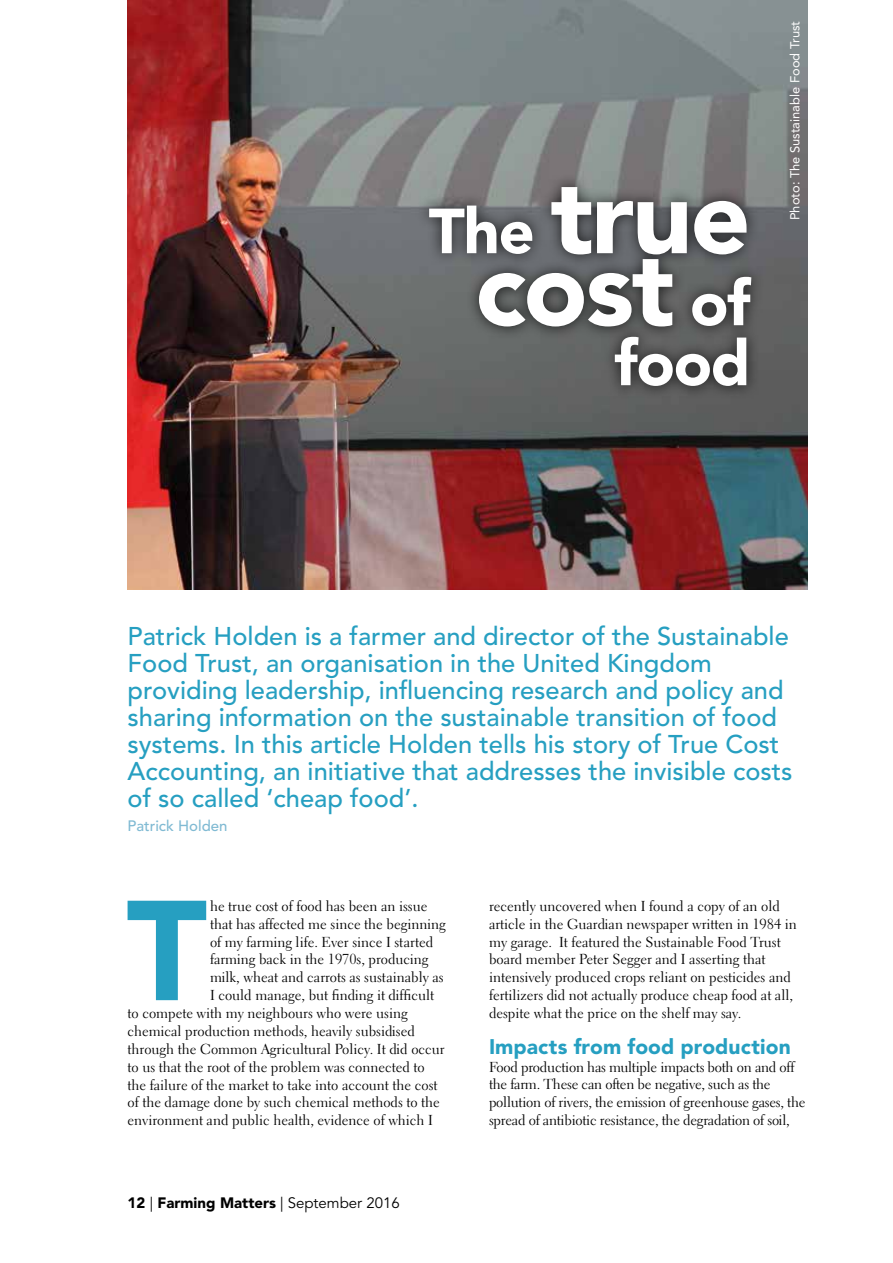
<style>
.page{position:relative;width:893px;height:1263px;background:#fff}
.page>*{position:absolute;margin:0;border:0;box-sizing:border-box;transform-origin:0 0}
.t1{font:900 140.4px "Avenir LT Std";color:#269fc1}
.t2{font:900 105px "Avenir LT Std";letter-spacing:-.02em;color:#fff}
.t3{font:900 63px "Avenir LT Std";color:#fff}
.t4{font:500 25.5px/27px "Avenir LT Std";color:#269fc1}
.t5{font:900 21px "Avenir LT Std";letter-spacing:.005em;color:#269fc1}
.t6{font:900 15px "Avenir LT Std";color:#000}
.t7{font:500 15px "Avenir LT Std";color:#80bad3}
.t8{font:14.4px/17.9px "Electra LT Std";color:#000}
.t9{font:12.9px "Avenir LT Std";color:#fff}
.s1{font-size:63px}
.s2{font-weight:400}
</style>
<div class="page">
<img style="left:128px;top:0;width:680px;height:590px">
<div style="left:415px;top:173px;width:350px;height:226px;background:#000;opacity:.75"></div>
<h2 class="t2" style="left:429px;top:153px;width:323px"><span class="s1">The</span> true</h2>
<h2 class="t2" style="left:475px;top:225px;width:277px">cost <span class="s1">of</span></h2>
<h3 class="t3" style="left:614px;top:325px;width:138px">food</h3>
<p class="t9" style="left:787px;top:220px;width:200px;rotate:-90deg">Photo: The Sustainable Food Trust</p>
<p class="t4" style="left:128px;top:623px;width:666px">Patrick Holden is a farmer and director of the Sustainable Food Trust, an organisation in the United Kingdom providing leadership, influencing research and policy and sharing information on the sustainable transition of food systems. In this article Holden tells his story of True Cost Accounting, an initiative that addresses the invisible costs of so called ‘cheap food’.</p>
<p class="t7" style="left:128px;top:817px;width:102px">Patrick Holden</p>
<h1 class="t1" style="left:127px;top:866px;width:82px">T</h1>
<p class="t8" style="left:210px;top:897px;width:219px">he true cost of food has been an issue</p>
<p class="t8" style="left:210px;top:915px;width:237px">that has affected me since the beginning</p>
<p class="t8" style="left:210px;top:933px;width:225px">of my farming life. Ever since I started</p>
<p class="t8" style="left:210px;top:951px;width:220px">farming back in the 1970s, producing</p>
<p class="t8" style="left:210px;top:968px;width:235px">milk, wheat and carrots as sustainably as</p>
<p class="t8" style="left:210px;top:986px;width:226px">I could manage, but finding it difficult</p>
<p class="t8" style="left:128px;top:1004px;width:282px">to compete with my neighbours who were using</p>
<p class="t8" style="left:128px;top:1022px;width:289px">chemical production methods, heavily subsidised</p>
<p class="t8" style="left:128px;top:1040px;width:319px">through the Common Agricultural Policy. It did occur</p>
<p class="t8" style="left:128px;top:1058px;width:299px">to us that the root of the problem was connected to</p>
<p class="t8" style="left:128px;top:1076px;width:311px">the failure of the market to take into account the cost</p>
<p class="t8" style="left:128px;top:1093px;width:314px">of the damage done by such chemical methods to the</p>
<p class="t8" style="left:128px;top:1111px;width:307px">environment and public health, evidence of which I</p>
<p class="t6" style="left:128px;top:1193px;width:274px">12 <span class="s2">|</span> Farming Matters <span class="s2">| September 2016</span></p>
<p class="t8" style="left:489px;top:897px;width:309px">recently uncovered when I found a copy of an old article in the Guardian newspaper written in 1984 in my garage. It featured the Sustainable Food Trust board member Peter Segger and I asserting that intensively produced crops reliant on pesticides and fertilizers did not actually produce cheap food at all, despite what the price on the shelf may say.</p>
<h3 class="t5" style="left:489px;top:1034px;width:303px">Impacts from food production</h3>
<p class="t8" style="left:489px;top:1058px;width:318px">Food production has multiple impacts both on and off the farm. These can often be negative, such as the pollution of rivers, the emission of greenhouse gases, the spread of antibiotic resistance, the degradation of soil,</p>
</div>
